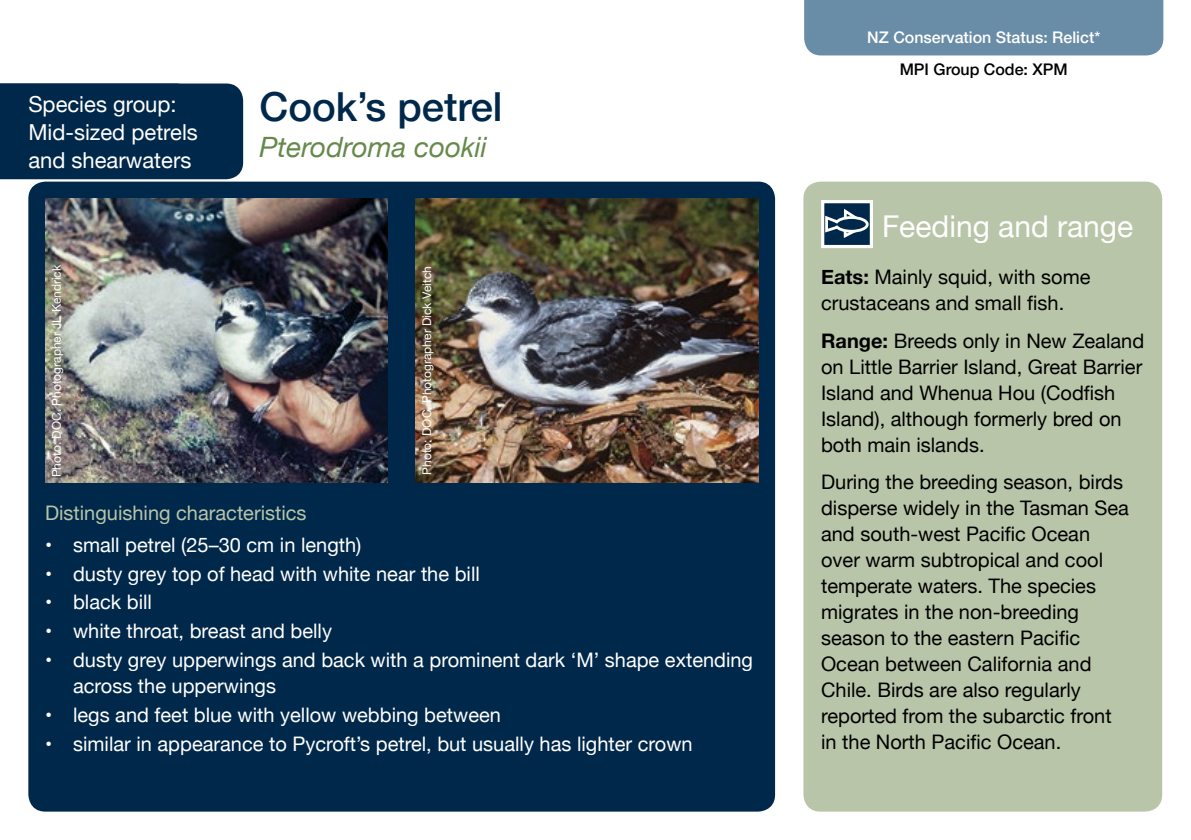
<style>
.page{position:relative;width:1191px;height:840px;background:#fff}
.page>*{position:absolute;margin:0;border:0;box-sizing:border-box;transform-origin:0 0}
.t1{font:500 40px "Helvetica Neue LT";color:#00284a}
.t2{font:30px "Helvetica Neue";color:#fff}
.t3{font:italic 28px "Helvetica Neue";color:#65894b}
.t4{font:22px/28px "Helvetica Neue";color:#fff}
.t5{font:20px/26px "Helvetica Neue";color:#000}
.t6{font:20px/26px "Helvetica Neue";color:#fff}
.t7{font:20px "Helvetica Neue";color:#b9c5a8}
.t8{font:500 16px "Helvetica Neue LT";color:#fff}
.t9{font:500 16px "Helvetica Neue LT";color:#000}
.t10{font:12px "Helvetica Neue";color:#fff}
.s1{font-weight:700}
</style>
<div class="page">
<div style="left:28px;top:181px;width:747px;height:630px;background:#00284a;border-radius:17px"></div>
<div style="left:803px;top:181px;width:359px;height:630px;background:#b9c5a8;border-radius:17px"></div>
<div style="left:821px;top:200px;width:52px;height:48px;background:#00284a;border:3px solid #fff"></div>
<svg style="left:823px;top:206px;width:47px;height:34px"></svg>
<img style="left:416px;top:198px;width:342px;height:284px">
<img style="left:45px;top:198px;width:342px;height:284px">
<div style="left:804px;top:0;width:359px;height:55px;background:#698ca7"></div>
<div style="left:0;top:83px;width:243px;height:96px;background:#00284a"></div>
<p class="t4" style="left:28px;top:91px;width:171px">Species group:<br>Mid-sized petrels and shearwaters</p>
<h1 class="t1" style="left:259px;top:83px;width:245px">Cook’s petrel</h1>
<h3 class="t3" style="left:259px;top:127px;width:229px">Pterodroma cookii</h3>
<p class="t10" style="left:48px;top:477px;width:214px;rotate:-90deg">Photo: DOC. Photographer JL Kendrick</p>
<p class="t10" style="left:418px;top:474px;width:210px;rotate:-90deg">Photo: DOC. Photographer Dick Veitch</p>
<p class="t7" style="left:45px;top:498px;width:263px">Distinguishing characteristics</p>
<p class="t6" style="left:45px;top:532px;width:318px">• small petrel (25–30 cm in length)</p>
<p class="t6" style="left:45px;top:561px;width:436px">• dusty grey top of head with white near the bill</p>
<p class="t6" style="left:45px;top:590px;width:108px">• black bill</p>
<p class="t6" style="left:45px;top:619px;width:288px">• white throat, breast and belly</p>
<p class="t6" style="left:73px;top:647px;width:681px;text-indent:-28px">• dusty grey upperwings and back with a prominent dark ‘M’ shape extending across the upperwings</p>
<p class="t6" style="left:45px;top:702px;width:457px">• legs and feet blue with yellow webbing between</p>
<p class="t6" style="left:45px;top:731px;width:649px">• similar in appearance to Pycroft’s petrel, but usually has lighter crown</p>
<p class="t8" style="left:867px;top:27px;width:234px">NZ Conservation Status: Relict*</p>
<p class="t9" style="left:899px;top:60px;width:170px">MPI Group Code: XPM</p>
<h2 class="t2" style="left:882px;top:204px;width:253px">Feeding and range</h2>
<p class="t5" style="left:821px;top:265px;width:271px"><span class="s1">Eats:</span> Mainly squid, with some crustaceans and small fish.</p>
<p class="t5" style="left:821px;top:328px;width:324px"><span class="s1">Range:</span> Breeds only in New Zealand on Little Barrier Island, Great Barrier<br>Island and Whenua Hou (Codfish<br>Island), although formerly bred on both main islands.</p>
<p class="t5" style="left:821px;top:470px;width:309px">During the breeding season, birds disperse widely in the Tasman Sea and south-west Pacific Ocean over warm subtropical and cool temperate waters. The species migrates in the non-breeding season to the eastern Pacific<br>Ocean between California and<br>Chile. Birds are also regularly reported from the subarctic front in the North Pacific Ocean.</p>
</div>
